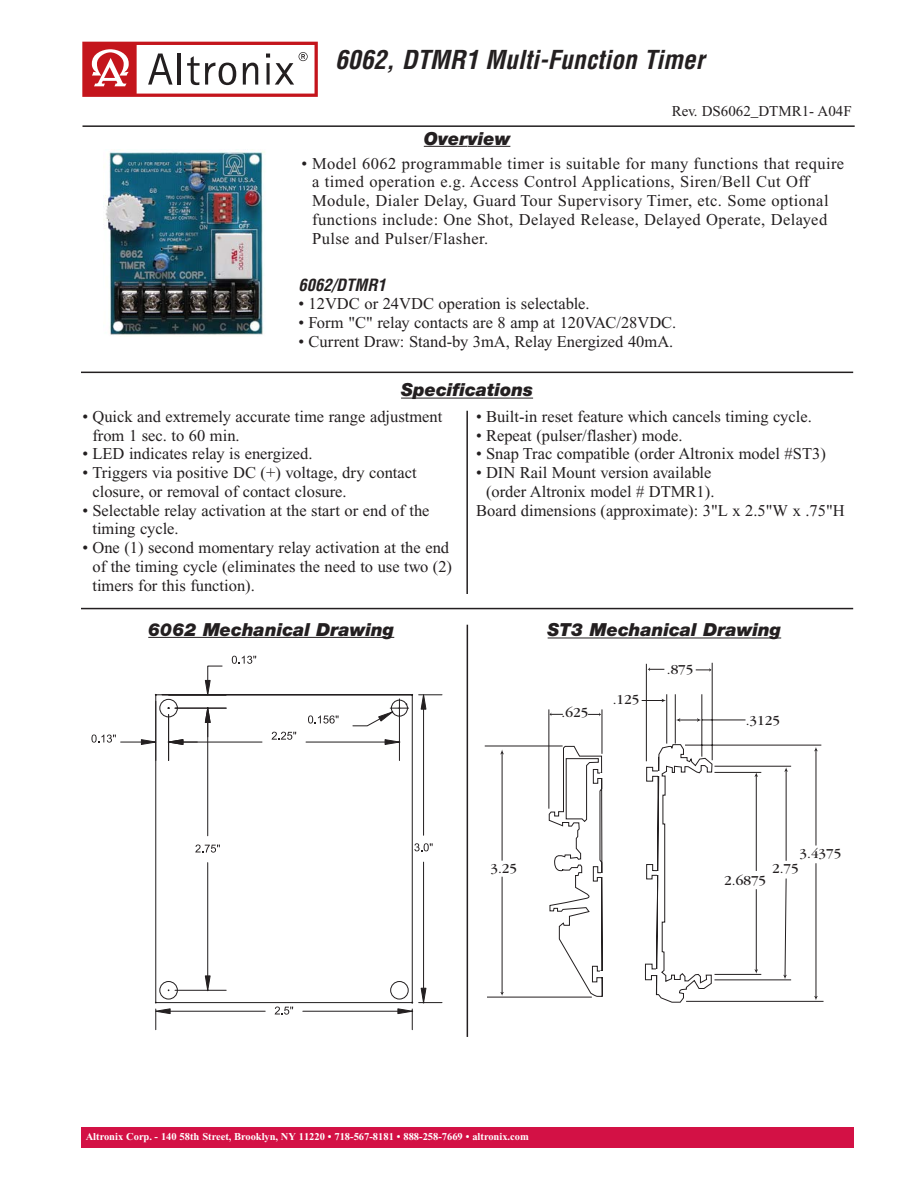
<style>
.page{position:relative;width:918px;height:1188px;background:#fff}
.page>*{position:absolute;margin:0;border:0;box-sizing:border-box;transform-origin:0 0}
.t1{font:italic 700 condensed 25.5px "Helvetica";color:#231f20}
.t2{font:italic 900 18px "Helvetica Neue";color:#231f20}
.t3{font:16.5px/18.8px "Times New Roman";color:#231f20}
.t4{font:16.5px/18.8px "Times New Roman";letter-spacing:.025em;color:#231f20}
.t5{font:italic 700 condensed 16.5px "Helvetica";color:#231f20}
.t6{font:15px "Times New Roman";color:#231f20}
.t7{font:14.4px "Garamond";color:#231f20}
.t8{font:700 10.5px "Times New Roman";color:#fff}
</style>
<div class="page">
<svg style="left:82px;top:42px;width:236px;height:55px"></svg>
<hr style="left:424px;top:146px;width:43px;height:1px;background:#231f20">
<hr style="left:468px;top:146px;width:42px;height:1px;background:#231f20">
<hr style="left:82px;top:125px;width:773px;height:2px;background:#231f20">
<hr style="left:401px;top:398px;width:132px;height:1px;background:#231f20">
<hr style="left:81px;top:372px;width:772px;height:1px;background:#231f20">
<hr style="left:81px;top:608px;width:772px;height:1px;background:#231f20">
<img style="left:105px;top:149px;width:160px;height:186px">
<hr style="left:466px;top:411px;width:2px;height:183px;background:#231f20">
<div style="left:81px;top:1127px;width:772px;height:21px;background:#d31145"></div>
<hr style="left:548px;top:638px;width:233px;height:1px;background:#231f20">
<svg style="left:548px;top:662px;width:276px;height:341px"></svg>
<svg style="left:600px;top:774px;width:4px;height:4px"></svg>
<svg style="left:601px;top:873px;width:4px;height:4px"></svg>
<svg style="left:601px;top:972px;width:3px;height:5px"></svg>
<svg style="left:658px;top:771px;width:3px;height:5px"></svg>
<svg style="left:657px;top:871px;width:3px;height:4px"></svg>
<svg style="left:656px;top:969px;width:2px;height:6px"></svg>
<hr style="left:646px;top:664px;width:1px;height:97px;background:#231f20">
<hr style="left:485px;top:746px;width:78px;height:1px;background:#231f20">
<hr style="left:487px;top:997px;width:105px;height:1px;background:#231f20">
<hr style="left:502px;top:752px;width:1px;height:109px;background:#231f20">
<hr style="left:502px;top:877px;width:1px;height:117px;background:#231f20">
<hr style="left:548px;top:709px;width:1px;height:100px;background:#231f20">
<hr style="left:602px;top:709px;width:1px;height:45px;background:#231f20">
<svg style="left:549px;top:712px;width:14px;height:4px"></svg>
<svg style="left:588px;top:713px;width:13px;height:3px"></svg>
<hr style="left:148px;top:637px;width:246px;height:1px;background:#231f20">
<svg style="left:232px;top:656px;width:24px;height:8px"></svg>
<svg style="left:91px;top:679px;width:342px;height:336px"></svg>
<hr style="left:467px;top:625px;width:1px;height:412px;background:#231f20">
<h1 class="t1" style="left:335px;top:50px;width:376px">6062, DTMR1 Multi-Function Timer</h1>
<p class="t6" style="left:672px;top:105px;width:181px">Rev. DS6062_DTMR1- A04F</p>
<p class="t2" style="left:424px;top:132px;width:88px">Overview</p>
<p class="t4" style="left:312px;top:155px;width:534px;text-indent:-11px">• Model 6062 programmable timer is suitable for many functions that require a timed operation e.g. Access Control Applications, Siren/Bell Cut Off Module, Dialer Delay, Guard Tour Supervisory Timer, etc. Some optional functions include: One Shot, Delayed Release, Delayed Operate, Delayed Pulse and Pulser/Flasher.</p>
<p class="t5" style="left:299px;top:278px;width:92px">6062/DTMR1</p>
<p class="t3" style="left:299px;top:296px;width:293px">• 12VDC or 24VDC operation is selectable.</p>
<p class="t3" style="left:299px;top:315px;width:379px">• Form "C" relay contacts are 8 amp at 120VAC/28VDC.</p>
<p class="t3" style="left:299px;top:334px;width:376px">• Current Draw: Stand-by 3mA, Relay Energized 40mA.</p>
<p class="t2" style="left:401px;top:383px;width:134px">Specifications</p>
<p class="t3" style="left:92px;top:409px;width:351px;text-indent:-10px">• Quick and extremely accurate time range adjustment from 1 sec. to 60 min.</p>
<p class="t3" style="left:83px;top:446px;width:232px">• LED indicates relay is energized.</p>
<p class="t3" style="left:92px;top:465px;width:326px;text-indent:-10px">• Triggers via positive DC (+) voltage, dry contact closure, or removal of contact closure.</p>
<p class="t3" style="left:92px;top:502px;width:339px;text-indent:-10px">• Selectable relay activation at the start or end of the timing cycle.</p>
<p class="t3" style="left:92px;top:540px;width:361px;text-indent:-10px">• One (1) second momentary relay activation at the end of the timing cycle (eliminates the need to use two (2) timers for this function).</p>
<p class="t2" style="left:148px;top:623px;width:247px">6062 Mechanical Drawing</p>
<p class="t3" style="left:476px;top:409px;width:337px">• Built-in reset feature which cancels timing cycle.</p>
<p class="t3" style="left:476px;top:427px;width:208px">• Repeat (pulser/flasher) mode.</p>
<p class="t3" style="left:476px;top:446px;width:351px">• Snap Trac compatible (order Altronix model #ST3)</p>
<p class="t3" style="left:476px;top:465px;width:237px">• DIN Rail Mount version available</p>
<p class="t3" style="left:486px;top:484px;width:230px">(order Altronix model # DTMR1).</p>
<p class="t3" style="left:476px;top:502px;width:370px">Board dimensions (approximate): 3"L x 2.5"W x .75"H</p>
<p class="t2" style="left:548px;top:623px;width:235px">ST3 Mechanical Drawing</p>
<p class="t7" style="left:562px;top:708px;width:28px">.625</p>
<p class="t7" style="left:613px;top:694px;width:28px">.125</p>
<p class="t7" style="left:667px;top:664px;width:28px">.875</p>
<p class="t7" style="left:746px;top:716px;width:36px">.3125</p>
<p class="t7" style="left:491px;top:864px;width:28px">3.25</p>
<p class="t7" style="left:800px;top:848px;width:43px">3.4375</p>
<p class="t7" style="left:772px;top:863px;width:28px">2.75</p>
<p class="t7" style="left:724px;top:875px;width:43px">2.6875</p>
<p class="t8" style="left:86px;top:1133px;width:445px">Altronix Corp. - 140 58th Street, Brooklyn, NY 11220 • 718-567-8181 • 888-258-7669 • altronix.com</p>
</div>
